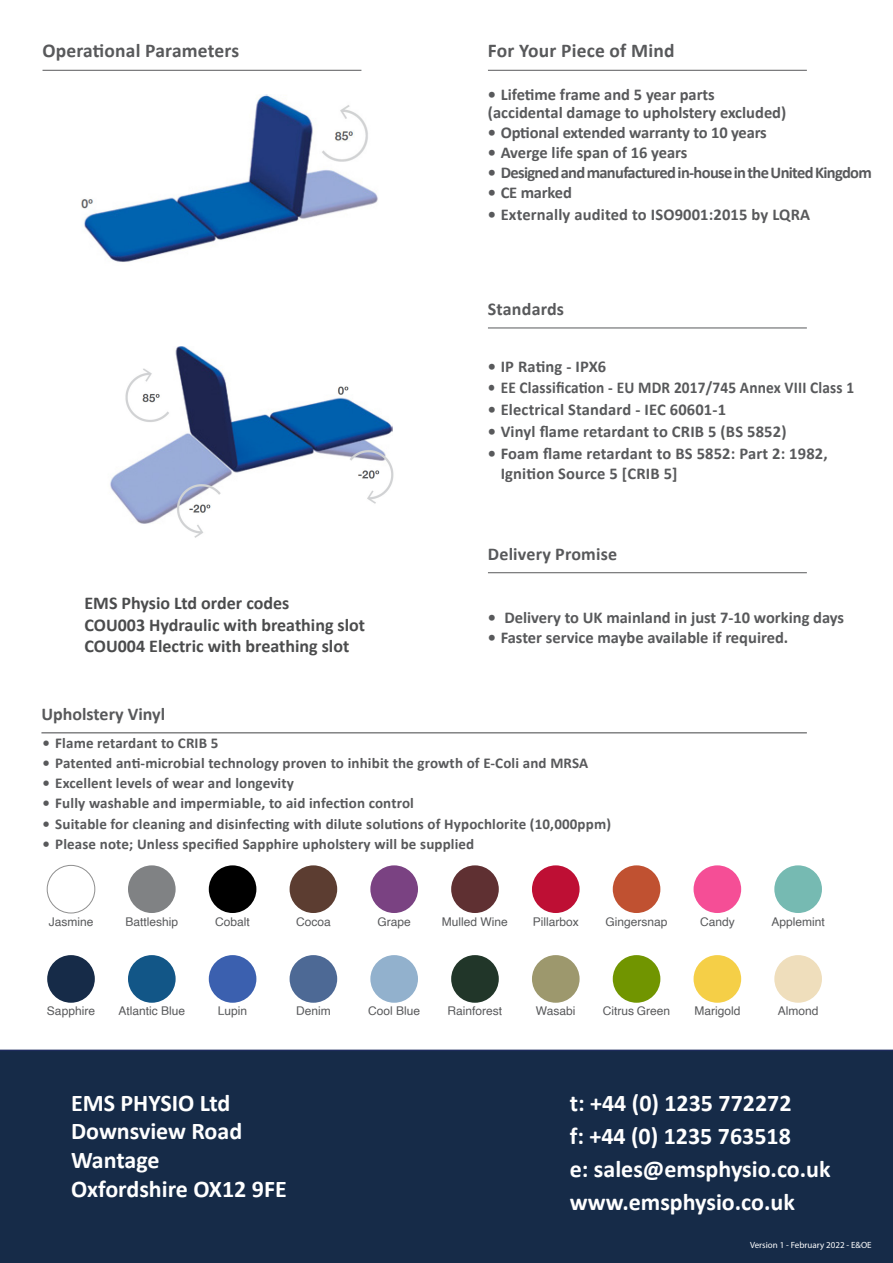
<style>
.page{position:relative;width:893px;height:1263px;background:#fff}
.page>*{position:absolute;margin:0;border:0;box-sizing:border-box;transform-origin:0 0}
.Bottom_Border{font:700 24px "Calibri";color:#fff}
.t1{font:700 19.5px "Calibri";letter-spacing:.01em;color:#58595b}
.t2{font:700 18px "Calibri";color:#4b4c4d}
.Headers{font:700 18px "Calibri";letter-spacing:.01em;color:#58595b}
.Headers_no_rule{font:700 18px "Calibri";color:#58595b}
.t3{font:700 16.5px/19.8px "Calibri";color:#58595b}
.t4{font:700 16.5px "Calibri";letter-spacing:-.04em;color:#58595b}
.t5{font:700 16.5px "Calibri";color:#58595b;scale:.93 1}
.t6{font:700 15px "Calibri";letter-spacing:.01em;color:#58595b}
.Colour_Names{font:12px "Helvetica";color:#58595b}
.t7{font:9px "Myriad Pro";color:#fff}
</style>
<div class="page">
<hr style="left:43px;top:70px;width:318px;height:1px;background:#58595b">
<hr style="left:488px;top:70px;width:319px;height:1px;background:#58595b">
<div style="left:0;top:1049px;width:893px;height:214px;background:#162b48"></div>
<hr style="left:488px;top:328px;width:319px;height:1px;background:#58595b">
<div style="left:47px;top:865px;width:48px;height:48px;border:1px solid #8f8f8f;border-radius:50%"></div>
<div style="left:47px;top:955px;width:48px;height:48px;background:#162b48;border-radius:50%"></div>
<div style="left:128px;top:865px;width:48px;height:48px;background:#808284;border-radius:50%"></div>
<div style="left:128px;top:955px;width:48px;height:48px;background:#125687;border-radius:50%"></div>
<div style="left:209px;top:865px;width:47px;height:48px;background:#000;border-radius:50%"></div>
<div style="left:209px;top:955px;width:47px;height:48px;background:#3b60af;border-radius:50%"></div>
<div style="left:290px;top:865px;width:47px;height:48px;background:#5c3d31;border-radius:50%"></div>
<div style="left:290px;top:955px;width:47px;height:48px;background:#4d6995;border-radius:50%"></div>
<div style="left:370px;top:865px;width:48px;height:48px;background:#7a4282;border-radius:50%"></div>
<div style="left:370px;top:955px;width:48px;height:48px;background:#92b1cd;border-radius:50%"></div>
<div style="left:451px;top:865px;width:48px;height:48px;background:#5f3032;border-radius:50%"></div>
<div style="left:451px;top:955px;width:48px;height:48px;background:#213629;border-radius:50%"></div>
<div style="left:532px;top:865px;width:48px;height:48px;background:#be0f34;border-radius:50%"></div>
<div style="left:532px;top:955px;width:48px;height:48px;background:#9d986d;border-radius:50%"></div>
<div style="left:613px;top:865px;width:47px;height:48px;background:#c05131;border-radius:50%"></div>
<div style="left:613px;top:955px;width:47px;height:48px;background:#719500;border-radius:50%"></div>
<div style="left:693px;top:865px;width:48px;height:48px;background:#f54e96;border-radius:50%"></div>
<div style="left:693px;top:955px;width:48px;height:48px;background:#f5cf47;border-radius:50%"></div>
<div style="left:774px;top:865px;width:48px;height:48px;background:#76bab2;border-radius:50%"></div>
<div style="left:774px;top:955px;width:48px;height:48px;background:#efdebc;border-radius:50%"></div>
<hr style="left:41px;top:732px;width:766px;height:1px;background:#58595b">
<img style="left:81px;top:95px;width:297px;height:167px">
<hr style="left:488px;top:572px;width:319px;height:1px;background:#58595b">
<img style="left:110px;top:346px;width:284px;height:192px">
<p class="t1" style="left:43px;top:37px;width:198px">Operational Parameters</p>
<p class="t1" style="left:488px;top:37px;width:188px">For Your Piece of Mind</p>
<p class="t3" style="left:488px;top:85px;width:300px;line-height:18px">• Lifetime frame and 5 year parts (accidental damage to upholstery excluded)</p>
<p class="t3" style="left:488px;top:122px;width:280px">• Optional extended warranty to 10 years</p>
<p class="t3" style="left:488px;top:142px;width:201px">• Averge life span of 16 years</p>
<p class="t4" style="left:488px;top:161px;width:385px">• Designed and manufactured in-house in the United Kingdom</p>
<p class="t3" style="left:488px;top:182px;width:85px">• CE marked</p>
<p class="t3" style="left:488px;top:204px;width:324px">• Externally audited to ISO9001:2015 by LQRA</p>
<p class="Headers" style="left:488px;top:296px;width:78px">Standards</p>
<p class="t3" style="left:488px;top:356px;width:120px">• IP Rating - IPX6</p>
<p class="t5" style="left:488px;top:376px;width:395px">• EE Classification - EU MDR 2017/745 Annex VIII Class 1</p>
<p class="t3" style="left:488px;top:400px;width:240px">• Electrical Standard - IEC 60601-1</p>
<p class="t3" style="left:488px;top:422px;width:300px">• Vinyl flame retardant to CRIB 5 (BS 5852)</p>
<p class="t3" style="left:501px;top:444px;width:328px;text-indent:-13px">• Foam flame retardant to BS 5852: Part 2: 1982,<br>Ignition Source 5 [CRIB 5]</p>
<p class="t2" style="left:84px;top:590px;width:206px">EMS Physio Ltd order codes</p>
<p class="t2" style="left:84px;top:612px;width:282px">COU003 Hydraulic with breathing slot</p>
<p class="t2" style="left:84px;top:634px;width:266px">COU004 Electric with breathing slot</p>
<p class="Headers" style="left:488px;top:541px;width:131px">Delivery Promise</p>
<p class="t3" style="left:488px;top:607px;width:358px">• Delivery to UK mainland in just 7-10 working days</p>
<p class="t3" style="left:488px;top:627px;width:302px">• Faster service maybe available if required.</p>
<p class="Headers_no_rule" style="left:41px;top:701px;width:125px">Upholstery Vinyl</p>
<p class="t6" style="left:43px;top:732px;width:177px">• Flame retardant to CRIB 5</p>
<p class="t6" style="left:43px;top:752px;width:547px">• Patented anti-microbial technology proven to inhibit the growth of E-Coli and MRSA</p>
<p class="t6" style="left:43px;top:773px;width:253px">• Excellent levels of wear and longevity</p>
<p class="t6" style="left:43px;top:793px;width:373px">• Fully washable and impermiable, to aid infection control</p>
<p class="t6" style="left:43px;top:813px;width:570px">• Suitable for cleaning and disinfecting with dilute solutions of Hypochlorite (10,000ppm)</p>
<p class="t6" style="left:43px;top:833px;width:433px">• Please note; Unless specified Sapphire upholstery will be supplied</p>
<p class="Colour_Names" style="left:49px;top:912px;width:46px">Jasmine</p>
<p class="Colour_Names" style="left:125px;top:912px;width:54px">Battleship</p>
<p class="Colour_Names" style="left:215px;top:912px;width:36px">Cobalt</p>
<p class="Colour_Names" style="left:296px;top:912px;width:36px">Cocoa</p>
<p class="Colour_Names" style="left:377px;top:912px;width:35px">Grape</p>
<p class="Colour_Names" style="left:442px;top:912px;width:68px">Mulled Wine</p>
<p class="Colour_Names" style="left:533px;top:912px;width:48px">Pillarbox</p>
<p class="Colour_Names" style="left:606px;top:912px;width:64px">Gingersnap</p>
<p class="Colour_Names" style="left:700px;top:912px;width:36px">Candy</p>
<p class="Colour_Names" style="left:771px;top:912px;width:55px">Applemint</p>
<p class="Colour_Names" style="left:47px;top:1002px;width:50px">Sapphire</p>
<p class="Colour_Names" style="left:118px;top:1002px;width:68px">Atlantic Blue</p>
<p class="Colour_Names" style="left:218px;top:1002px;width:31px">Lupin</p>
<p class="Colour_Names" style="left:296px;top:1002px;width:36px">Denim</p>
<p class="Colour_Names" style="left:368px;top:1002px;width:54px">Cool Blue</p>
<p class="Colour_Names" style="left:448px;top:1002px;width:56px">Rainforest</p>
<p class="Colour_Names" style="left:536px;top:1002px;width:41px">Wasabi</p>
<p class="Colour_Names" style="left:603px;top:1002px;width:69px">Citrus Green</p>
<p class="Colour_Names" style="left:694px;top:1002px;width:48px">Marigold</p>
<p class="Colour_Names" style="left:778px;top:1002px;width:42px">Almond</p>
<p class="Bottom_Border" style="left:71px;top:1085px;width:161px">EMS PHYSIO Ltd</p>
<p class="Bottom_Border" style="left:71px;top:1114px;width:173px">Downsview Road</p>
<p class="Bottom_Border" style="left:71px;top:1143px;width:90px">Wantage</p>
<p class="Bottom_Border" style="left:71px;top:1172px;width:217px">Oxfordshire OX12 9FE</p>
<p class="Bottom_Border" style="left:570px;top:1085px;width:223px">t: +44 (0) 1235 772272</p>
<p class="Bottom_Border" style="left:570px;top:1118px;width:223px">f: +44 (0) 1235 763518</p>
<p class="Bottom_Border" style="left:570px;top:1152px;width:262px">e: sales@emsphysio.co.uk</p>
<p class="Bottom_Border" style="left:570px;top:1185px;width:227px">www.emsphysio.co.uk</p>
<p class="t7" style="left:750px;top:1240px;width:123px">Version 1 - February 2022 - E&amp;OE</p>
</div>
